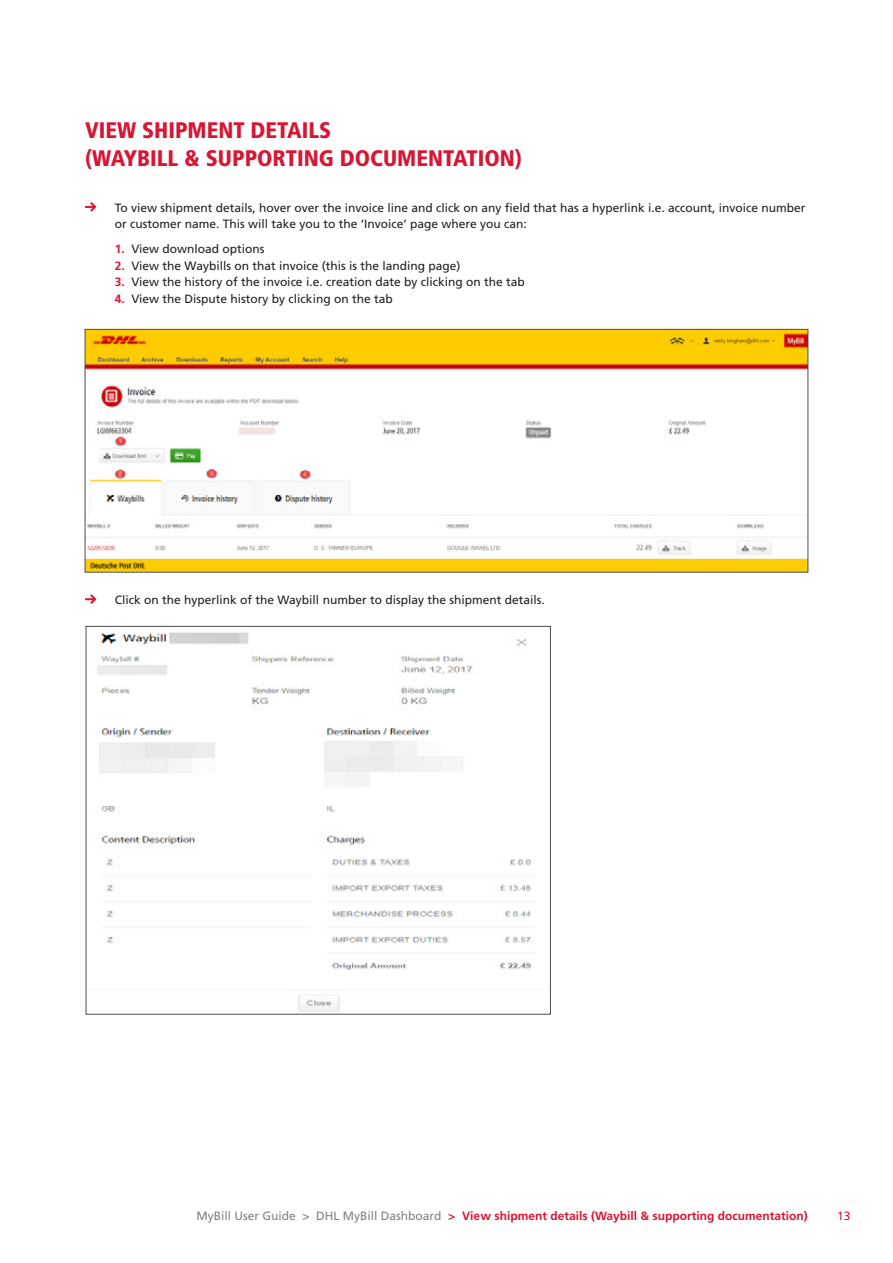
<style>
.page{position:relative;width:893px;height:1263px;background:#fff}
.page>*{position:absolute;margin:0;border:0;box-sizing:border-box;transform-origin:0 0}
.SMALL_HEADER_RED_15p{font:900 condensed 22.5px/27px "Frutiger";color:#d71634}
.SMALL_HEADER_RED_15p-2{font:12px/16.5px "Frutiger";color:#231f20}
.number_secondary_bul{font:12px "Frutiger";color:#231f20}
.bullets_body_copy{font:700 12px "Frutiger";color:#d71634}
.t1{font:12px "Frutiger";color:#d71634}
.s1{font-weight:700;color:#d71634}
.s2{font-weight:400;color:#808285}
</style>
<div class="page">
<svg style="left:85px;top:202px;width:11px;height:10px"></svg>
<svg style="left:85px;top:594px;width:11px;height:10px"></svg>
<img style="left:87px;top:331px;width:719px;height:239px">
<div style="left:85px;top:329px;width:723px;height:243px;border:1px solid #4b4c4d"></div>
<img style="left:97px;top:632px;width:435px;height:380px">
<p class="SMALL_HEADER_RED_15p" style="left:85px;top:117px;width:438px">VIEW SHIPMENT DETAILS<br>(WAYBILL &amp; SUPPORTING DOCUMENTATION)</p>
<p class="SMALL_HEADER_RED_15p-2" style="left:115px;top:199px;width:692px">To view shipment details, hover over the invoice line and click on any field that has a hyperlink i.e. account, invoice number or customer name. This will take you to the ‘Invoice’ page where you can:</p>
<p class="number_secondary_bul" style="left:115px;top:242px;width:151px"><span class="s1">1.</span> View download options</p>
<p class="number_secondary_bul" style="left:115px;top:259px;width:347px"><span class="s1">2.</span> View the Waybills on that invoice (this is the landing page)</p>
<p class="number_secondary_bul" style="left:115px;top:275px;width:411px"><span class="s1">3.</span> View the history of the invoice i.e. creation date by clicking on the tab</p>
<p class="number_secondary_bul" style="left:115px;top:292px;width:279px"><span class="s1">4.</span> View the Dispute history by clicking on the tab</p>
<p class="SMALL_HEADER_RED_15p-2" style="left:115px;top:592px;width:431px">Click on the hyperlink of the Waybill number to display the shipment details.</p>
<p class="bullets_body_copy" style="left:196px;top:1209px;width:613px"><span class="s2">MyBill User Guide &gt; DHL MyBill Dashboard</span> &gt; View shipment details (Waybill &amp; supporting documentation)</p>
<p class="t1" style="left:837px;top:1209px;width:15px">13</p>
</div>
